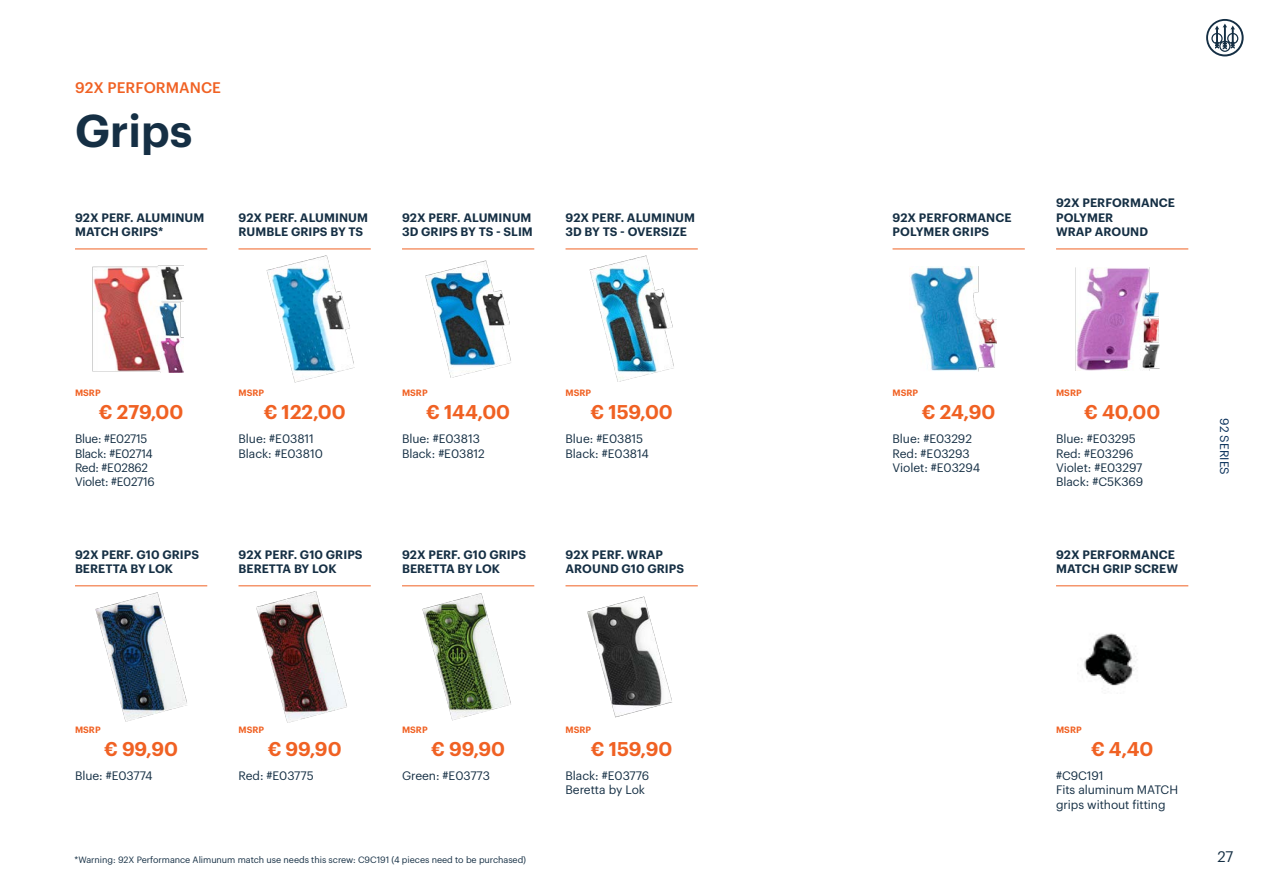
<style>
.page{position:relative;width:1263px;height:893px;background:#fff}
.page>*{position:absolute;margin:0;border:0;box-sizing:border-box;transform-origin:0 0}
.Chapter_opening{font:600 45px "Graphik";color:#152f44}
.t1{font:600 19.5px "Graphik";color:#f06123}
.Chapter_opening-2{font:500 15px "Graphik";letter-spacing:.005em;color:#f06123}
.t2{font:15px "Graphik";color:#152f44}
.t3{font:600 12px/14.4px "Graphik";letter-spacing:.005em;color:#152f44}
.t4{font:12px/14.4px "Graphik";letter-spacing:-.005em;color:#152f44}
.t5{font:12px "Graphik";color:#002954}
.t6{font:9px "Graphik";letter-spacing:-.005em;color:#152f44}
.t7{font:600 9px "Graphik";color:#f06123}
</style>
<div class="page">
<svg style="left:1206px;top:19px;width:37px;height:37px"></svg>
<img style="left:92px;top:266px;width:92px;height:106px">
<img style="left:266px;top:255px;width:89px;height:128px">
<img style="left:425px;top:260px;width:86px;height:117px">
<img style="left:96px;top:593px;width:91px;height:128px">
<img style="left:589px;top:256px;width:85px;height:126px">
<img style="left:256px;top:592px;width:91px;height:130px">
<img style="left:422px;top:594px;width:89px;height:127px">
<img style="left:587px;top:597px;width:85px;height:120px">
<img style="left:910px;top:266px;width:86px;height:105px">
<img style="left:1076px;top:267px;width:83px;height:104px">
<img style="left:1084px;top:633px;width:52px;height:53px">
<hr style="left:75px;top:249px;width:132px;height:1px;background:#f06123">
<hr style="left:238px;top:249px;width:133px;height:1px;background:#f06123">
<hr style="left:402px;top:249px;width:132px;height:1px;background:#f06123">
<hr style="left:565px;top:249px;width:133px;height:1px;background:#f06123">
<hr style="left:892px;top:249px;width:133px;height:1px;background:#f06123">
<hr style="left:1056px;top:249px;width:132px;height:1px;background:#f06123">
<hr style="left:75px;top:585px;width:132px;height:1px;background:#f06123">
<hr style="left:238px;top:585px;width:133px;height:1px;background:#f06123">
<hr style="left:402px;top:585px;width:132px;height:1px;background:#f06123">
<hr style="left:565px;top:585px;width:133px;height:1px;background:#f06123">
<hr style="left:1056px;top:585px;width:132px;height:1px;background:#f06123">
<p class="Chapter_opening-2" style="left:75px;top:76px;width:148px">92X PERFORMANCE</p>
<p class="Chapter_opening" style="left:75px;top:96px;width:119px">Grips</p>
<p class="t3" style="left:75px;top:209px;width:131px">92X PERF. ALUMINUM<br>MATCH GRIPS*</p>
<p class="t3" style="left:239px;top:209px;width:131px">92X PERF. ALUMINUM<br>RUMBLE GRIPS BY TS</p>
<p class="t3" style="left:402px;top:209px;width:132px">92X PERF. ALUMINUM<br>3D GRIPS BY TS - SLIM</p>
<p class="t3" style="left:565px;top:209px;width:131px">92X PERF. ALUMINUM<br>3D BY TS - OVERSIZE</p>
<p class="t3" style="left:892px;top:209px;width:120px">92X PERFORMANCE<br>POLYMER GRIPS</p>
<p class="t3" style="left:1056px;top:195px;width:120px">92X PERFORMANCE<br>POLYMER</p>
<p class="t3" style="left:1056px;top:224px;width:94px">WRAP AROUND</p>
<p class="t7" style="left:75px;top:386px;width:27px">MSRP</p>
<p class="t1" style="left:99px;top:397px;width:86px">€ 279,00</p>
<p class="t4" style="left:75px;top:431px;width:74px">Blue: #E02715</p>
<p class="t4" style="left:75px;top:445px;width:79px">Black: #E02714</p>
<p class="t4" style="left:75px;top:459px;width:74px">Red: #E02862</p>
<p class="t4" style="left:75px;top:474px;width:81px">Violet: #E02716</p>
<p class="t7" style="left:239px;top:386px;width:27px">MSRP</p>
<p class="t1" style="left:264px;top:397px;width:83px">€ 122,00</p>
<p class="t4" style="left:238px;top:431px;width:77px">Blue: #E03811</p>
<p class="t4" style="left:238px;top:445px;width:86px">Black: #E03810</p>
<p class="t7" style="left:402px;top:386px;width:27px">MSRP</p>
<p class="t1" style="left:426px;top:397px;width:85px">€ 144,00</p>
<p class="t4" style="left:402px;top:431px;width:80px">Blue: #E03813</p>
<p class="t4" style="left:402px;top:445px;width:84px">Black: #E03812</p>
<p class="t7" style="left:565px;top:386px;width:27px">MSRP</p>
<p class="t1" style="left:590px;top:397px;width:84px">€ 159,00</p>
<p class="t4" style="left:565px;top:431px;width:79px">Blue: #E03815</p>
<p class="t4" style="left:565px;top:445px;width:85px">Black: #E03814</p>
<p class="t7" style="left:892px;top:386px;width:27px">MSRP</p>
<p class="t1" style="left:922px;top:397px;width:75px">€ 24,90</p>
<p class="t4" style="left:892px;top:431px;width:81px">Blue: #E03292</p>
<p class="t4" style="left:892px;top:445px;width:79px">Red: #E03293</p>
<p class="t4" style="left:892px;top:459px;width:89px">Violet: #E03294</p>
<p class="t7" style="left:1056px;top:386px;width:27px">MSRP</p>
<p class="t1" style="left:1084px;top:397px;width:78px">€ 40,00</p>
<p class="t4" style="left:1056px;top:431px;width:81px">Blue: #E03295</p>
<p class="t4" style="left:1056px;top:445px;width:79px">Red: #E03296</p>
<p class="t4" style="left:1056px;top:459px;width:88px">Violet: #E03297</p>
<p class="t4" style="left:1056px;top:474px;width:89px">Black: #C5K369</p>
<p class="t3" style="left:75px;top:546px;width:125px">92X PERF. G10 GRIPS<br>BERETTA BY LOK</p>
<p class="t3" style="left:239px;top:546px;width:125px">92X PERF. G10 GRIPS<br>BERETTA BY LOK</p>
<p class="t3" style="left:402px;top:546px;width:125px">92X PERF. G10 GRIPS<br>BERETTA BY LOK</p>
<p class="t3" style="left:565px;top:546px;width:120px">92X PERF. WRAP<br>AROUND G10 GRIPS</p>
<p class="t3" style="left:1056px;top:546px;width:123px">92X PERFORMANCE<br>MATCH GRIP SCREW</p>
<p class="t5" style="left:1233px;top:418px;width:58px;rotate:90deg">92 SERIES</p>
<p class="t7" style="left:75px;top:722px;width:27px">MSRP</p>
<p class="t7" style="left:239px;top:722px;width:27px">MSRP</p>
<p class="t7" style="left:402px;top:722px;width:27px">MSRP</p>
<p class="t7" style="left:565px;top:722px;width:27px">MSRP</p>
<p class="t7" style="left:1056px;top:722px;width:27px">MSRP</p>
<p class="t1" style="left:104px;top:734px;width:75px">€ 99,90</p>
<p class="t4" style="left:75px;top:767px;width:79px">Blue: #E03774</p>
<p class="t1" style="left:268px;top:734px;width:75px">€ 99,90</p>
<p class="t4" style="left:238px;top:767px;width:77px">Red: #E03775</p>
<p class="t1" style="left:431px;top:734px;width:75px">€ 99,90</p>
<p class="t4" style="left:402px;top:767px;width:89px">Green: #E03773</p>
<p class="t1" style="left:591px;top:734px;width:83px">€ 159,90</p>
<p class="t4" style="left:565px;top:767px;width:85px">Black: #E03776</p>
<p class="t4" style="left:565px;top:782px;width:81px">Beretta by Lok</p>
<p class="t1" style="left:1091px;top:734px;width:64px">€ 4,40</p>
<p class="t4" style="left:1056px;top:767px;width:49px">#C9C191</p>
<p class="t4" style="left:1056px;top:782px;width:124px">Fits aluminum MATCH grips without fitting</p>
<p class="t6" style="left:75px;top:853px;width:453px">*Warning: 92X Performance Alimunum match use needs this screw: C9C191 (4 pieces need to be purchased)</p>
<p class="t2" style="left:1217px;top:845px;width:18px">27</p>
</div>
